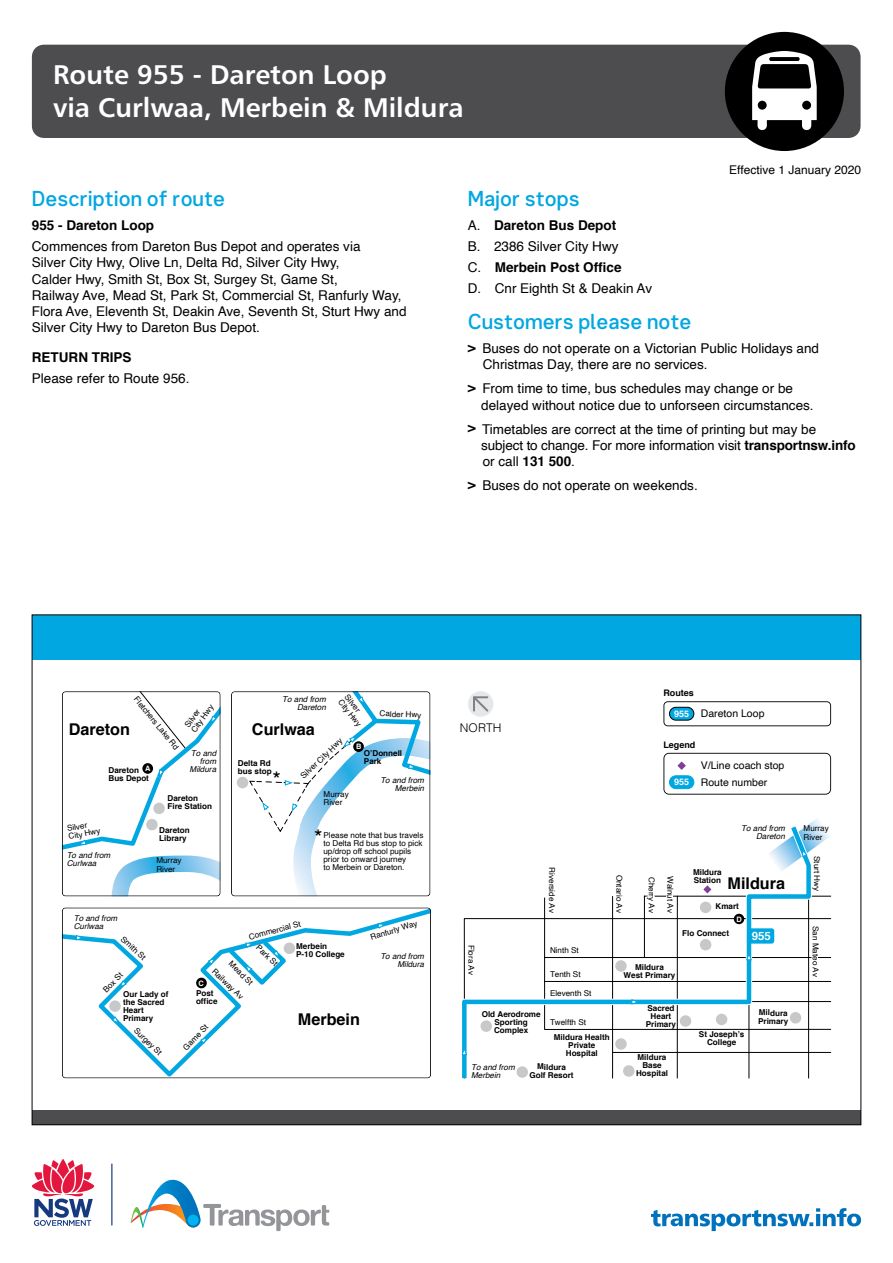
<style>
.page{position:relative;width:893px;height:1263px;background:#fff}
.page>*{position:absolute;margin:0;border:0;box-sizing:border-box;transform-origin:0 0}
.t1{font:500 27px/32.4px "Trans Text Md";color:#fff}
.t2{font:21.6px "Helvetica";color:#000}
.t3{font:500 21px "Network Sans";color:#00a7e1}
.t4{font:700 16.2px "Helvetica";color:#000}
.t5{font:13.5px/16.2px "Helvetica";color:#000}
.t6{font:700 13.5px "Helvetica";color:#000}
.t7{font:12px "Helvetica";color:#000}
.t8{font:300 12px "Helvetica";color:#000}
.t9{font:700 11.55px "Helvetica";color:#fff}
.t10{font:10.5px "Helvetica";color:#000}
.t11{font:700 9px "Helvetica";color:#000}
.t12{font:8.1px/8.1px "Helvetica";color:#000}
.t13{font:700 8.1px/8.1px "Helvetica";color:#000}
.t14{font:italic 8.1px/8.1px "Helvetica";color:#000;text-align:right}
.t15{font:700 7.35px "Helvetica";color:#fff}
.s1{font-weight:700}
.s2{font-weight:700;font-size:9px;color:#fff}
</style>
<div class="page">
<div style="left:32px;top:45px;width:828px;height:93px;background:#4d4d4f;border-radius:12px"></div>
<div style="left:725px;top:32px;width:119px;height:119px;background:#000;border-radius:50%"></div>
<svg style="left:752px;top:51px;width:65px;height:80px"></svg>
<svg style="left:651px;top:1208px;width:210px;height:23px"></svg>
<hr style="left:111px;top:1163px;width:1px;height:62px;background:#15397f">
<svg style="left:32px;top:1159px;width:62px;height:67px"></svg>
<svg style="left:131px;top:1180px;width:198px;height:51px"></svg>
<div style="left:188px;top:1214px;width:11px;height:11px;background:#00b3f0;border-radius:50%"></div>
<svg style="left:62px;top:907px;width:369px;height:171px"></svg>
<svg style="left:231px;top:691px;width:199px;height:205px"></svg>
<svg style="left:62px;top:691px;width:159px;height:205px"></svg>
<svg style="left:462px;top:918px;width:82px;height:160px"></svg>
<svg style="left:462px;top:1047px;width:5px;height:8px"></svg>
<div style="left:516px;top:1066px;width:12px;height:12px;background:#c7c8ca;border-radius:50%"></div>
<div style="left:480px;top:1020px;width:12px;height:12px;background:#c7c8ca;border-radius:50%"></div>
<svg style="left:544px;top:819px;width:288px;height:259px"></svg>
<div style="left:734px;top:914px;width:10px;height:10px;background:#000;border-radius:50%"></div>
<svg style="left:663px;top:753px;width:168px;height:42px"></svg>
<svg style="left:663px;top:701px;width:168px;height:25px"></svg>
<div style="left:669px;top:707px;width:25px;height:13px;background:#00a7e1;border-radius:6px"></div>
<div style="left:669px;top:707px;width:25px;height:14px;border:1px solid #000;border-radius:6px"></div>
<div style="left:32px;top:1110px;width:829px;height:15px;background:#4d4d4f"></div>
<div style="left:32px;top:615px;width:829px;height:45px;background:#00a7e1"></div>
<svg style="left:468px;top:691px;width:26px;height:26px"></svg>
<h1 class="t1" style="left:53px;top:58px;width:412px">Route 955 - Dareton Loop<br>via Curlwaa, Merbein &amp; Mildura</h1>
<p class="t7" style="left:729px;top:161px;width:133px">Effective 1 January 2020</p>
<h3 class="t3" style="left:32px;top:181px;width:195px">Description of route</h3>
<p class="t6" style="left:32px;top:215px;width:124px">955 - Dareton Loop</p>
<p class="t5" style="left:32px;top:239px;width:376px">Commences from Dareton Bus Depot and operates via<br>Silver City Hwy, Olive Ln, Delta Rd, Silver City Hwy,<br>Calder Hwy, Smith St, Box St, Surgey St, Game St,<br>Railway Ave, Mead St, Park St, Commercial St, Ranfurly Way, Flora Ave, Eleventh St, Deakin Ave, Seventh St, Sturt Hwy and Silver City Hwy to Dareton Bus Depot.</p>
<p class="t6" style="left:32px;top:347px;width:101px">RETURN TRIPS</p>
<p class="t5" style="left:32px;top:371px;width:159px">Please refer to Route 956.</p>
<h3 class="t3" style="left:468px;top:181px;width:113px">Major stops</h3>
<p class="t5" style="left:468px;top:215px;width:186px;line-height:21px">A. <span class="s1">Dareton Bus Depot<br></span>B. 2386 Silver City Hwy<br>C. <span class="s1">Merbein Post Office<br></span>D. Cnr Eighth St &amp; Deakin Av</p>
<h3 class="t3" style="left:468px;top:304px;width:225px">Customers please note</h3>
<p class="t5" style="left:483px;top:341px;width:338px;text-indent:-15px"><span class="s1">&gt;</span> Buses do not operate on a Victorian Public Holidays and<br>Christmas Day, there are no services.</p>
<p class="t5" style="left:481px;top:381px;width:334px;text-indent:-14px"><span class="s1">&gt;</span> From time to time, bus schedules may change or be delayed without notice due to unforseen circumstances.</p>
<p class="t5" style="left:481px;top:421px;width:376px;text-indent:-13px"><span class="s1">&gt;</span> Timetables are correct at the time of printing but may be subject to change. For more information visit <span class="s1">transportnsw.info </span>or call <span class="s1">131 500</span>.</p>
<p class="t5" style="left:468px;top:478px;width:232px"><span class="s1">&gt;</span> Buses do not operate on weekends.</p>
<p class="t12" style="left:139px;top:695px;width:67px;rotate:51deg">Fletchers Lake Rd</p>
<p class="t12" style="left:183px;top:724px;width:33px;rotate:-54deg">Silver<br>City Hwy</p>
<p class="t4" style="left:69px;top:716px;width:63px">Dareton</p>
<p class="t14" style="left:191px;top:749px;width:27px">To and from</p>
<p class="t15" style="left:145px;top:763px;width:7px">A</p>
<p class="t14" style="left:190px;top:765px;width:28px">Mildura</p>
<p class="t13" style="left:108px;top:766px;width:42px">Dareton<br>Bus Depot</p>
<p class="t13" style="left:167px;top:794px;width:46px">Dareton<br>Fire Station</p>
<p class="t14" style="left:282px;top:695px;width:45px">To and from<br>Dareton</p>
<p class="t4" style="left:252px;top:716px;width:65px">Curlwaa</p>
<p class="t12" style="left:349px;top:693px;width:33px;rotate:51deg">Silver<br>City Hwy</p>
<p class="t12" style="left:380px;top:709px;width:43px;rotate:2deg">Calder Hwy</p>
<p class="t13" style="left:238px;top:759px;width:35px">Delta Rd bus stop</p>
<h2 class="t2" style="left:273px;top:762px;width:10px">*</h2>
<p class="t12" style="left:299px;top:774px;width:56px;rotate:-44deg">Silver City Hwy</p>
<p class="t15" style="left:356px;top:741px;width:7px">B</p>
<p class="t13" style="left:364px;top:749px;width:40px">O’Donnell<br>Park</p>
<p class="t14" style="left:380px;top:776px;width:45px">To and from<br>Merbein</p>
<p class="t12" style="left:324px;top:790px;width:27px">Murray<br>River</p>
<p class="t8" style="left:460px;top:718px;width:43px">NORTH</p>
<p class="t11" style="left:663px;top:686px;width:32px">Routes</p>
<p class="t10" style="left:674px;top:705px;width:92px"><span class="s2">955</span> Dareton Loop</p>
<p class="t11" style="left:663px;top:737px;width:34px">Legend</p>
<p class="t10" style="left:701px;top:757px;width:85px">V/Line coach stop</p>
<p class="t10" style="left:674px;top:774px;width:95px"><span class="s2">955</span> Route number</p>
<p class="t12" style="left:66px;top:825px;width:33px;rotate:-11deg">Silver<br>City Hwy</p>
<p class="t14" style="left:67px;top:851px;width:45px;text-align:left">To and from<br>Curlwaa</p>
<p class="t13" style="left:159px;top:826px;width:32px">Dareton<br>Library</p>
<p class="t12" style="left:156px;top:857px;width:27px">Murray<br>River</p>
<h2 class="t2" style="left:314px;top:820px;width:10px">*</h2>
<p class="t12" style="left:323px;top:831px;width:101px">Please note that bus travels to Delta Rd bus stop to pick up/drop off school pupils prior to onward journey<br>to Merbein or Dareton.</p>
<p class="t12" style="left:556px;top:867px;width:47px;rotate:90deg">Riverside Av</p>
<p class="t12" style="left:623px;top:874px;width:40px;rotate:90deg">Ontario Av</p>
<p class="t12" style="left:656px;top:877px;width:38px;rotate:90deg">Cherry Av</p>
<p class="t12" style="left:674px;top:876px;width:38px;rotate:90deg">Walnut Av</p>
<p class="t14" style="left:741px;top:824px;width:45px">To and from<br>Dareton</p>
<p class="t13" style="left:693px;top:868px;width:30px">Mildura<br>Station</p>
<p class="t4" style="left:727px;top:870px;width:59px">Mildura</p>
<p class="t13" style="left:716px;top:903px;width:25px">Kmart</p>
<p class="t12" style="left:804px;top:825px;width:27px">Murray<br>River</p>
<p class="t12" style="left:821px;top:856px;width:37px;rotate:90deg">Sturt Hwy</p>
<p class="t14" style="left:74px;top:914px;width:45px;text-align:left">To and from<br>Curlwaa</p>
<p class="t12" style="left:248px;top:933px;width:55px;rotate:-15deg">Commercial St</p>
<p class="t12" style="left:125px;top:935px;width:32px;rotate:43deg">Smith St</p>
<p class="t12" style="left:102px;top:988px;width:25px;rotate:-44deg">Box St</p>
<p class="t12" style="left:216px;top:967px;width:42px;rotate:44deg">Railway Av</p>
<p class="t12" style="left:182px;top:1046px;width:33px;rotate:-46deg">Game St</p>
<p class="t13" style="left:296px;top:942px;width:50px">Merbein<br>P-10 College</p>
<p class="t12" style="left:260px;top:943px;width:28px;rotate:44deg">Park St</p>
<p class="t12" style="left:233px;top:960px;width:32px;rotate:45deg">Mead St</p>
<p class="t15" style="left:199px;top:977px;width:7px">C</p>
<p class="t13" style="left:196px;top:989px;width:23px">Post office</p>
<p class="t13" style="left:123px;top:990px;width:47px">Our Lady of the Sacred<br>Heart<br>Primary</p>
<p class="t4" style="left:298px;top:1006px;width:64px">Merbein</p>
<p class="t12" style="left:138px;top:1026px;width:37px;rotate:45deg">Surgey St</p>
<p class="t12" style="left:370px;top:933px;width:50px;rotate:-17deg">Ranfurly Way</p>
<p class="t14" style="left:380px;top:952px;width:45px">To and from<br>Mildura</p>
<p class="t12" style="left:475px;top:945px;width:32px;rotate:90deg">Flora Av</p>
<p class="t12" style="left:550px;top:947px;width:30px">Ninth St</p>
<p class="t12" style="left:550px;top:971px;width:32px">Tenth St</p>
<p class="t12" style="left:550px;top:989px;width:43px">Eleventh St</p>
<p class="t13" style="left:682px;top:929px;width:48px">Flo Connect</p>
<p class="t15" style="left:736px;top:913px;width:7px">D</p>
<p class="t13" style="left:624px;top:963px;width:53px;text-align:center">Mildura<br>West Primary</p>
<p class="t13" style="left:646px;top:1004px;width:32px;text-align:center">Sacred<br>Heart<br>Primary</p>
<p class="t13" style="left:482px;top:1010px;width:60px;text-align:center">Old Aerodrome<br>Sporting<br>Complex</p>
<p class="t13" style="left:529px;top:1063px;width:46px;text-align:center">Mildura<br>Golf Resort</p>
<p class="t13" style="left:636px;top:1053px;width:34px;text-align:center">Mildura<br>Base<br>Hospital</p>
<p class="t12" style="left:550px;top:1018px;width:38px">Twelfth St</p>
<p class="t13" style="left:554px;top:1033px;width:57px;text-align:center">Mildura Health<br>Private<br>Hospital</p>
<p class="t14" style="left:471px;top:1063px;width:45px;text-align:left">To and from<br>Merbein</p>
<p class="t13" style="left:699px;top:1030px;width:47px;text-align:center">St Joseph’s<br>College</p>
<p class="t9" style="left:752px;top:927px;width:21px">955</p>
<p class="t13" style="left:758px;top:1009px;width:32px">Mildura<br>Primary</p>
<p class="t12" style="left:819px;top:926px;width:52px;rotate:90deg">San Mateo Av</p>
</div>
